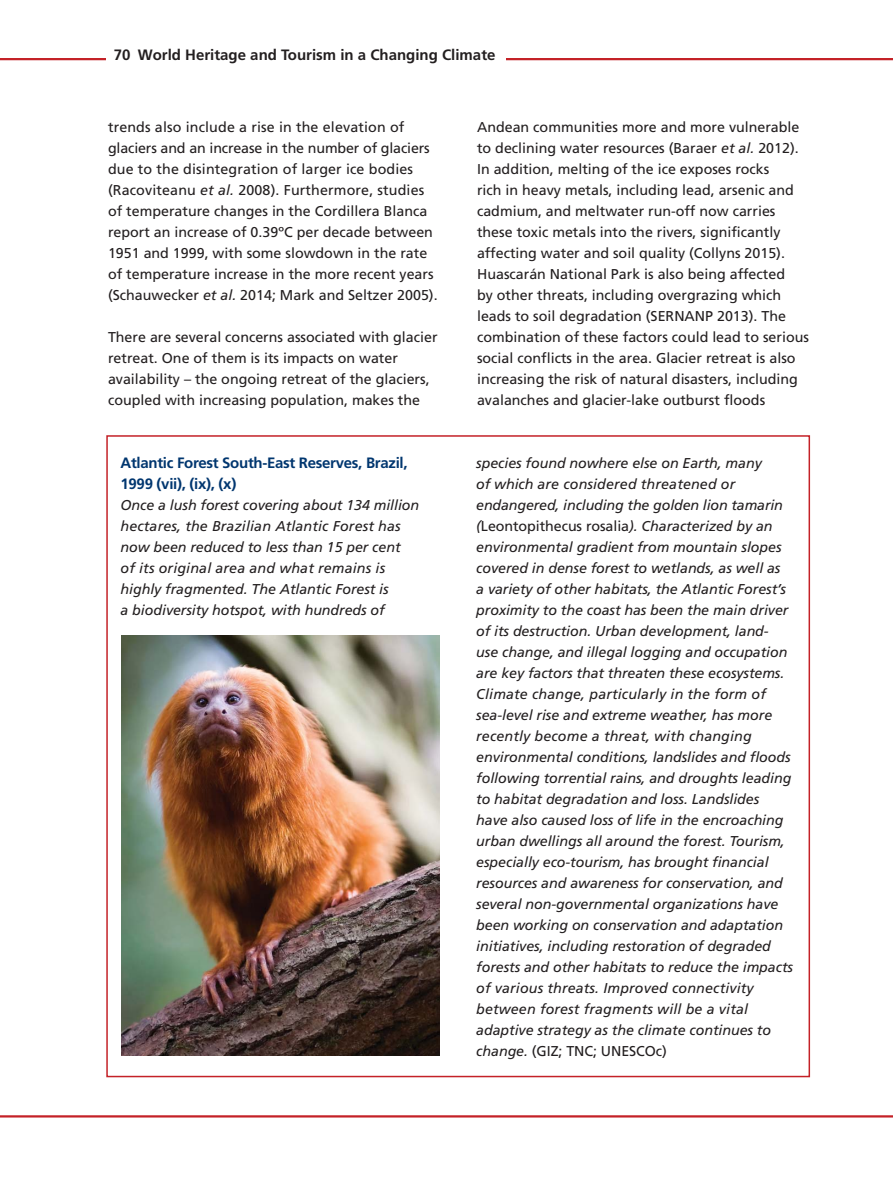
<style>
.page{position:relative;width:893px;height:1178px;background:#fff}
.page>*{position:absolute;margin:0;border:0;box-sizing:border-box;transform-origin:0 0}
.t1{font:700 15px/21px "Frutiger";letter-spacing:-.02em;color:#00366f}
.t2{font:700 15px "Frutiger";color:#231f20}
.t3{font:italic 14.25px/21px "Frutiger";letter-spacing:-.005em;color:#231f20}
.t4{font:14.25px/21px "Frutiger";color:#231f20}
.s1{font-style:italic}
.s2{font-style:normal}
</style>
<div class="page">
<hr style="left:0;top:1115px;width:892px;height:2px;background:#c42127">
<hr style="left:0;top:58px;width:892px;height:2px;background:#c42127">
<div style="left:106px;top:49px;width:400px;height:20px;background:#fff"></div>
<img style="left:121px;top:636px;width:318px;height:420px">
<p class="t2" style="left:114px;top:48px;width:383px">70 World Heritage and Tourism in a Changing Climate</p>
<p class="t4" style="left:108px;top:117px;width:331px">trends also include a rise in the elevation of glaciers and an increase in the number of glaciers due to the disintegration of larger ice bodies (Racoviteanu <span class="s1">et al.</span> 2008). Furthermore, studies of temperature changes in the Cordillera Blanca report an increase of 0.39ºC per decade between 1951 and 1999, with some slowdown in the rate of temperature increase in the more recent years (Schauwecker <span class="s1">et al.</span> 2014; Mark and Seltzer 2005).</p>
<p class="t4" style="left:108px;top:327px;width:331px">There are several concerns associated with glacier retreat. One of them is its impacts on water availability – the ongoing retreat of the glaciers, coupled with increasing population, makes the</p>
<p class="t1" style="left:120px;top:453px;width:288px">Atlantic Forest South-East Reserves, Brazil,<br>1999 (vii), (ix), (x)</p>
<p class="t3" style="left:120px;top:495px;width:300px">Once a lush forest covering about 134 million hectares, the Brazilian Atlantic Forest has now been reduced to less than 15 per cent<br>of its original area and what remains is highly fragmented. The Atlantic Forest is<br>a biodiversity hotspot, with hundreds of</p>
<p class="t4" style="left:477px;top:117px;width:333px">Andean communities more and more vulnerable to declining water resources (Baraer <span class="s1">et al.</span> 2012).<br>In addition, melting of the ice exposes rocks<br>rich in heavy metals, including lead, arsenic and cadmium, and meltwater run-off now carries these toxic metals into the rivers, significantly affecting water and soil quality (Collyns 2015).<br>Huascarán National Park is also being affected<br>by other threats, including overgrazing which leads to soil degradation (SERNANP 2013). The combination of these factors could lead to serious social conflicts in the area. Glacier retreat is also increasing the risk of natural disasters, including avalanches and glacier-lake outburst floods</p>
<p class="t3" style="left:476px;top:453px;width:318px">species found nowhere else on Earth, many<br>of which are considered threatened or endangered, including the golden lion tamarin (<span class="s2">Leontopithecus rosalia</span>). Characterized by an environmental gradient from mountain slopes covered in dense forest to wetlands, as well as<br>a variety of other habitats, the Atlantic Forest’s proximity to the coast has been the main driver of its destruction. Urban development, land&shy;use change, and illegal logging and occupation are key factors that threaten these ecosystems.<br>Climate change, particularly in the form of sea-level rise and extreme weather, has more recently become a threat, with changing environmental conditions, landslides and floods following torrential rains, and droughts leading to habitat degradation and loss. Landslides have also caused loss of life in the encroaching urban dwellings all around the forest. Tourism, especially eco-tourism, has brought financial resources and awareness for conservation, and several non-governmental organizations have been working on conservation and adaptation initiatives, including restoration of degraded forests and other habitats to reduce the impacts of various threats. Improved connectivity between forest fragments will be a vital adaptive strategy as the climate continues to change. <span class="s2">(GIZ; TNC; UNESCOc)</span></p>
</div>
